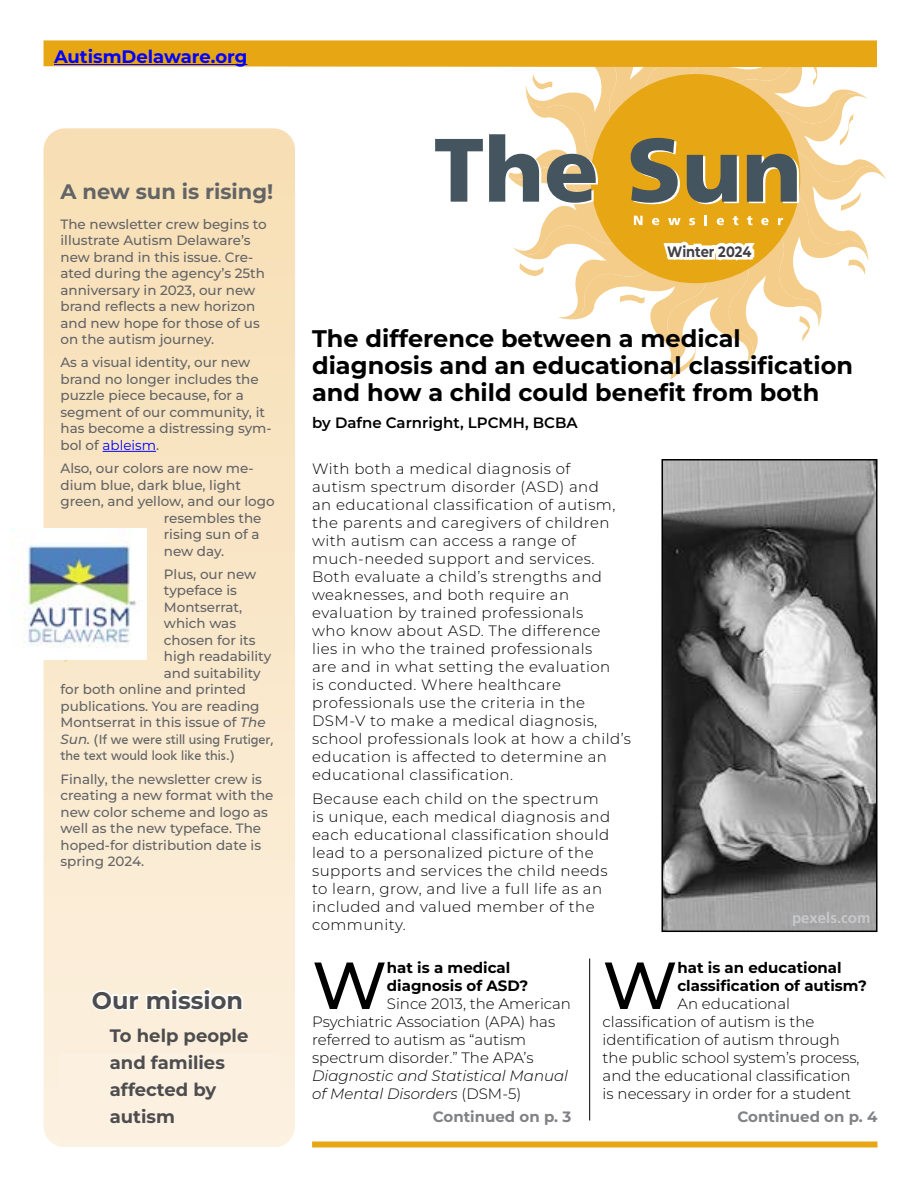
<style>
.page{position:relative;width:918px;height:1188px;background:#fff}
.page>*{position:absolute;margin:0;border:0;box-sizing:border-box;transform-origin:0 0}
.t1{font:500 66.45px "Montserrat";color:#000}
.t2{font:700 24px/27px "Montserrat";color:#000}
.t3{font:700 24px "Montserrat";color:#4d4d4f}
.t4{font:700 21px "Montserrat";color:#636466}
.t5{font:700 18px/27px "Montserrat";color:#4d4d4f}
.t6{font:700 18px "Montserrat";color:#00f}
.t7{font:300 15px/18px "Montserrat";letter-spacing:.03em;color:#000}
.t8{font:300 15px "Montserrat";color:#000}
.t9{font:700 15px "Montserrat";color:#000}
.t10{font:italic 300 15px "Montserrat";color:#000}
.t11{font:700 15px "Montserrat";color:#808285}
.t12{font:600 15px "Montserrat";color:#000}
.t13{font:700 15px "Montserrat";color:#414042;scale:.87 1}
.t14{font:15px "Frutiger LT 65 Bd";color:#c7c8ca}
.t15{font:500 13.5px/16.5px "Montserrat";color:#636466}
.t16{font:13.5px "Frutiger";color:#636466}
.s1{font-weight:400;color:#00f}
.s2{font-style:italic}
.s3{font-family:"Montserrat";font-weight:500;font-style:italic}
.s4{font-style:normal}
</style>
<div class="page">
<svg style="left:44px;top:380px;width:251px;height:767px;background:#f9e9ce"></svg>
<svg style="left:43px;top:659px;width:80px;height:3px"></svg>
<div style="left:59px;top:1053px;width:220px;height:88px;background:#fcf1e1"></div>
<svg style="left:44px;top:40px;width:842px;height:340px"></svg>
<div style="left:312px;top:1142px;width:566px;height:6px;background:#e7a614"></div>
<svg style="left:89px;top:986px;width:155px;height:27px"></svg>
<hr style="left:103px;top:451px;width:53px;height:1px;background:#00f">
<img style="left:12px;top:529px;width:135px;height:130px">
<img style="left:665px;top:462px;width:210px;height:467px">
<div style="left:662px;top:459px;width:216px;height:473px;border:2px solid #000"></div>
<hr style="left:589px;top:958px;width:1px;height:162px;background:#000">
<p class="t6" style="left:54px;top:44px;width:195px">AutismDelaware.org</p>
<p class="t4" style="left:60px;top:177px;width:214px">A new sun is rising!</p>
<p class="t15" style="left:60px;top:215px;width:208px">The newsletter crew begins to illustrate Autism Delaware’s new brand in this issue. Cre&shy;ated during the agency’s 25th anniversary in 2023, our new brand reflects a new horizon and new hope for those of us on the autism journey.</p>
<p class="t15" style="left:60px;top:354px;width:213px">As a visual identity, our new brand no longer includes the puzzle piece because, for a segment of our community, it has become a distressing sym&shy;bol of <span class="s1">ableism</span>.</p>
<p class="t15" style="left:60px;top:460px;width:195px">Also, our colors are now me-</p>
<p class="t15" style="left:60px;top:476px;width:182px">dium blue, dark blue, light</p>
<p class="t15" style="left:60px;top:493px;width:216px">green, and yellow, and our logo</p>
<p class="t15" style="left:164px;top:509px;width:99px">resembles the</p>
<p class="t15" style="left:164px;top:526px;width:97px">rising sun of a</p>
<p class="t15" style="left:164px;top:542px;width:62px">new day.</p>
<p class="t15" style="left:164px;top:566px;width:94px">Plus, our new</p>
<p class="t15" style="left:164px;top:582px;width:75px">typeface is</p>
<p class="t15" style="left:164px;top:599px;width:80px">Montserrat,</p>
<p class="t15" style="left:164px;top:615px;width:74px">which was</p>
<p class="t15" style="left:164px;top:632px;width:93px">chosen for its</p>
<p class="t15" style="left:164px;top:648px;width:109px">high readability</p>
<p class="t15" style="left:164px;top:665px;width:98px">and suitability</p>
<p class="t15" style="left:60px;top:681px;width:187px">for both online and printed</p>
<p class="t15" style="left:60px;top:698px;width:201px">publications. You are reading</p>
<p class="t15" style="left:60px;top:714px;width:207px">Montserrat in this issue of <span class="s2">The</span></p>
<p class="t16" style="left:60px;top:732px;width:215px"><span class="s3">Sun.</span> (If we were still using Frutiger,</p>
<p class="t16" style="left:60px;top:748px;width:175px">the text would look like this.)</p>
<p class="t15" style="left:60px;top:770px;width:215px">Finally, the newsletter crew is creating a new format with the new color scheme and logo as well as the new typeface. The hoped-for distribution date is spring 2024.</p>
<p class="t3" style="left:92px;top:984px;width:153px">Our mission</p>
<p class="t5" style="left:110px;top:1022px;width:140px">To help people and families affected by autism</p>
<p class="t13" style="left:667px;top:241px;width:98px">Winter 2024</p>
<p class="t2" style="left:312px;top:325px;width:543px">The difference between a medical diagnosis and an educational classification and how a child could benefit from both</p>
<p class="t12" style="left:312px;top:413px;width:267px">by Dafne Carnright, LPCMH, BCBA</p>
<p class="t7" style="left:312px;top:459px;width:320px">With both a medical diagnosis of<br>autism spectrum disorder (ASD) and<br>an educational classification of autism, the parents and caregivers of children with autism can access a range of much-needed support and services.<br>Both evaluate a child’s strengths and weaknesses, and both require an evaluation by trained professionals<br>who know about ASD. The difference<br>lies in who the trained professionals<br>are and in what setting the evaluation<br>is conducted. Where healthcare professionals use the criteria in the DSM-V to make a medical diagnosis, school professionals look at how a child’s education is affected to determine an educational classification.</p>
<p class="t7" style="left:312px;top:790px;width:300px">Because each child on the spectrum is unique, each medical diagnosis and each educational classification should lead to a personalized picture of the supports and services the child needs to learn, grow, and live a full life as an included and valued member of the community.</p>
<p class="t1" style="left:603px;top:941px;width:76px">W</p>
<p class="t9" style="left:677px;top:958px;width:166px">hat is an educational</p>
<p class="t14" style="left:792px;top:909px;width:80px">pexels.com</p>
<p class="t1" style="left:312px;top:941px;width:76px">W</p>
<p class="t9" style="left:387px;top:958px;width:125px">hat is a medical</p>
<p class="t9" style="left:677px;top:976px;width:191px">classification of autism?</p>
<p class="t8" style="left:677px;top:994px;width:114px">An educational</p>
<p class="t8" style="left:603px;top:1012px;width:213px">classification of autism is the</p>
<p class="t8" style="left:603px;top:1030px;width:239px">identification of autism through</p>
<p class="t8" style="left:603px;top:1048px;width:258px">the public school system’s process,</p>
<p class="t8" style="left:603px;top:1066px;width:249px">and the educational classification</p>
<p class="t8" style="left:603px;top:1084px;width:250px">is necessary in order for a student</p>
<p class="t11" style="left:738px;top:1106px;width:141px">Continued on p. 4</p>
<p class="t9" style="left:387px;top:976px;width:143px">diagnosis of ASD?</p>
<p class="t8" style="left:387px;top:994px;width:186px">Since 2013, the American</p>
<p class="t8" style="left:312px;top:1012px;width:245px">Psychiatric Association (APA) has</p>
<p class="t8" style="left:312px;top:1030px;width:216px">referred to autism as “autism</p>
<p class="t8" style="left:312px;top:1048px;width:223px">spectrum disorder.” The APA’s</p>
<p class="t10" style="left:312px;top:1066px;width:258px">Diagnostic and Statistical Manual</p>
<p class="t10" style="left:312px;top:1084px;width:211px">of Mental Disorders <span class="s4">(DSM-5)</span></p>
<p class="t11" style="left:433px;top:1106px;width:140px">Continued on p. 3</p>
</div>
